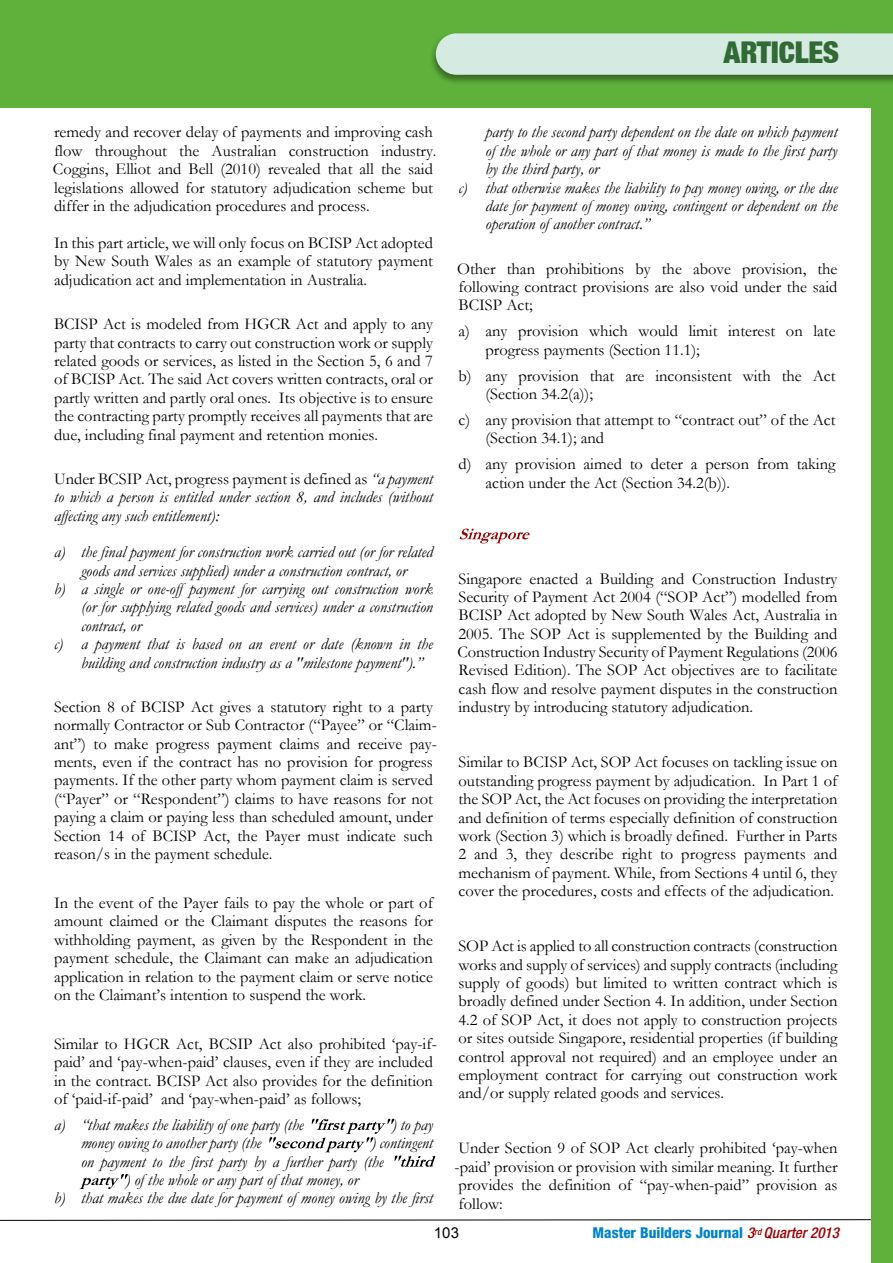
<style>
.page{position:relative;width:893px;height:1263px;background:#fff}
.page>*{position:absolute;margin:0;border:0;box-sizing:border-box;transform-origin:0 0}
.t1{font:30px "Basic Sans Heavy SF Bold";color:#326a36}
.t2{font:16.5px/18.5px "Garamond";color:#000;text-align:justify}
.t3{font:italic 16.5px/18.5px "Garamond";color:#000;text-align:justify}
.t4{font:800 condensed 15px "Helvetica Neue LT Std";color:#0083ca}
.t5{font:15px "Arial";color:#000}
.s1{font-style:normal}
.s2{font-weight:500;font-style:italic;color:#900}
</style>
<div class="page">
<div style="left:871px;top:0;width:22px;height:1263px;background:#5fb13c"></div>
<div style="left:0;top:0;width:893px;height:108px;background:#5fb13c"></div>
<img style="left:432px;top:45px;width:461px;height:38px">
<div style="left:436px;top:33px;width:457px;height:42px;background:#d5eae1"></div>
<svg style="left:0;top:1219px;width:871px;height:2px;background:#7f7f7f"></svg>
<svg style="left:269px;top:1119px;width:166px;height:48px"></svg>
<svg style="left:80px;top:1174px;width:48px;height:15px"></svg>
<svg style="left:460px;top:528px;width:70px;height:15px"></svg>
<h1 class="t1" style="left:723px;top:41px;width:117px">ARTICLES</h1>
<p class="t2" style="left:53px;top:125px;width:385px;text-align:left">remedy and recover delay of payments and improving cash flow throughout the Australian construction industry.<br>Coggins, Elliot and Bell (2010) revealed that all the said legislations allowed for statutory adjudication scheme but differ in the adjudication procedures and process.</p>
<p class="t2" style="left:54px;top:235px;width:380px">In this part article, we will only focus on BCISP Act adopted by New South Wales as an example of statutory payment adjudication act and implementation in Australia.</p>
<p class="t2" style="left:54px;top:317px;width:380px">BCISP Act is modeled from HGCR Act and apply to any party that contracts to carry out construction work or supply related goods or services, as listed in the Section 5, 6 and 7 of BCISP Act. The said Act covers written contracts, oral or partly written and partly oral ones. Its objective is to ensure the contracting party promptly receives all payments that are due, including final payment and retention monies.</p>
<p class="t3" style="left:54px;top:471px;width:380px"><span class="s1">Under BCSIP Act, progress payment is defined as</span> “a payment to which a person is entitled under section 8, and includes (without affecting any such entitlement):</p>
<p class="t3" style="left:54px;top:545px;width:380px">a) the final payment for construction work carried out (or for related</p>
<p class="t3" style="left:81px;top:563px;width:327px">goods and services supplied) under a construction contract, or</p>
<p class="t3" style="left:54px;top:582px;width:380px">b) a single or one-off payment for carrying out construction work</p>
<p class="t3" style="left:81px;top:600px;width:353px">(or for supplying related goods and services) under a construction</p>
<p class="t3" style="left:81px;top:618px;width:62px">contract, or</p>
<p class="t3" style="left:54px;top:637px;width:380px">c) a payment that is based on an event or date (known in the</p>
<p class="t3" style="left:81px;top:655px;width:344px">building and construction industry as a "milestone payment").”</p>
<p class="t2" style="left:54px;top:699px;width:384px;text-align:left">Section 8 of BCISP Act gives a statutory right to a party normally Contractor or Sub Contractor (“Payee” or “Claim&shy;ant”) to make progress payment claims and receive pay&shy;ments, even if the contract has no provision for progress payments. If the other party whom payment claim is served (“Payer” or “Respondent”) claims to have reasons for not paying a claim or paying less than scheduled amount, under Section 14 of BCISP Act, the Payer must indicate such reason/s in the payment schedule.</p>
<p class="t2" style="left:54px;top:895px;width:380px">In the event of the Payer fails to pay the whole or part of amount claimed or the Claimant disputes the reasons for withholding payment, as given by the Respondent in the payment schedule, the Claimant can make an adjudication application in relation to the payment claim or serve notice on the Claimant’s intention to suspend the work.</p>
<p class="t2" style="left:54px;top:1036px;width:384px;text-align:left">Similar to HGCR Act, BCSIP Act also prohibited ‘pay-if&shy;paid’ and ‘pay-when-paid’ clauses, even if they are included in the contract. BCISP Act also provides for the definition of ‘paid-if-paid’ and ‘pay-when-paid’ as follows;</p>
<p class="t3" style="left:54px;top:1117px;width:251px">a) “that makes the liability of one party (the</p>
<p class="t3" style="left:392px;top:1117px;width:42px">) to pay</p>
<p class="t3" style="left:81px;top:1136px;width:182px">money owing to another party (the</p>
<p class="t3" style="left:371px;top:1136px;width:63px">) contingent</p>
<p class="t3" style="left:81px;top:1154px;width:304px">on payment to the first party by a further party (the</p>
<p class="t3" style="left:126px;top:1172px;width:234px">) of the whole or any part of that money, or</p>
<p class="t3" style="left:54px;top:1191px;width:380px">b) that makes the due date for payment of money owing by the first</p>
<p class="t3" style="left:485px;top:125px;width:353px">party to the second party dependent on the date on which payment</p>
<p class="t3" style="left:485px;top:143px;width:353px">of the whole or any part of that money is made to the first party</p>
<p class="t3" style="left:485px;top:162px;width:115px">by the third party, or</p>
<p class="t3" style="left:458px;top:180px;width:380px">c) that otherwise makes the liability to pay money owing, or the due</p>
<p class="t3" style="left:485px;top:199px;width:353px">date for payment of money owing, contingent or dependent on the</p>
<p class="t3" style="left:485px;top:217px;width:166px">operation of another contract.”</p>
<p class="t2" style="left:457px;top:261px;width:382px">Other than prohibitions by the above provision, the following contract provisions are also void under the said BCISP Act;</p>
<p class="t2" style="left:485px;top:324px;width:352px;text-indent:-27px">a) any provision which would limit interest on late progress payments (Section 11.1);</p>
<p class="t2" style="left:485px;top:368px;width:352px;text-indent:-27px">b) any provision that are inconsistent with the Act (Section 34.2(a));</p>
<p class="t2" style="left:485px;top:412px;width:352px;text-indent:-27px">c) any provision that attempt to “contract out” of the Act (Section 34.1); and</p>
<p class="t2" style="left:485px;top:457px;width:352px;text-indent:-27px">d) any provision aimed to deter a person from taking action under the Act (Section 34.2(b)).</p>
<p class="t2" style="left:457px;top:571px;width:382px">Singapore enacted a Building and Construction Industry Security of Payment Act 2004 (“SOP Act”) modelled from BCISP Act adopted by New South Wales Act, Australia in 2005. The SOP Act is supplemented by the Building and Construction Industry Security of Payment Regulations (2006<br>Revised Edition). The SOP Act objectives are to facilitate cash flow and resolve payment disputes in the construction industry by introducing statutory adjudication.</p>
<p class="t2" style="left:458px;top:755px;width:380px">Similar to BCISP Act, SOP Act focuses on tackling issue on outstanding progress payment by adjudication. In Part 1 of the SOP Act, the Act focuses on providing the interpretation and definition of terms especially definition of construction work (Section 3) which is broadly defined. Further in Parts 2 and 3, they describe right to progress payments and mechanism of payment. While, from Sections 4 until 6, they cover the procedures, costs and effects of the adjudication.</p>
<p class="t2" style="left:458px;top:939px;width:380px">SOP Act is applied to all construction contracts (construction works and supply of services) and supply contracts (including supply of goods) but limited to written contract which is broadly defined under Section 4. In addition, under Section 4.2 of SOP Act, it does not apply to construction projects or sites outside Singapore, residential properties (if building control approval not required) and an employee under an employment contract for carrying out construction work and/or supply related goods and services.</p>
<p class="t2" style="left:455px;top:1141px;width:384px">Under Section 9 of SOP Act clearly prohibited ‘pay-when -paid’ provision or provision with similar meaning. It further provides the definition of “pay-when-paid” provision as follow:</p>
<p class="t5" style="left:434px;top:1227px;width:27px">103</p>
<p class="t4" style="left:593px;top:1227px;width:248px">Master Builders Journal <span class="s2">3</span><sup>rd</sup> <span class="s2">Quarter 2013</span></p>
</div>
